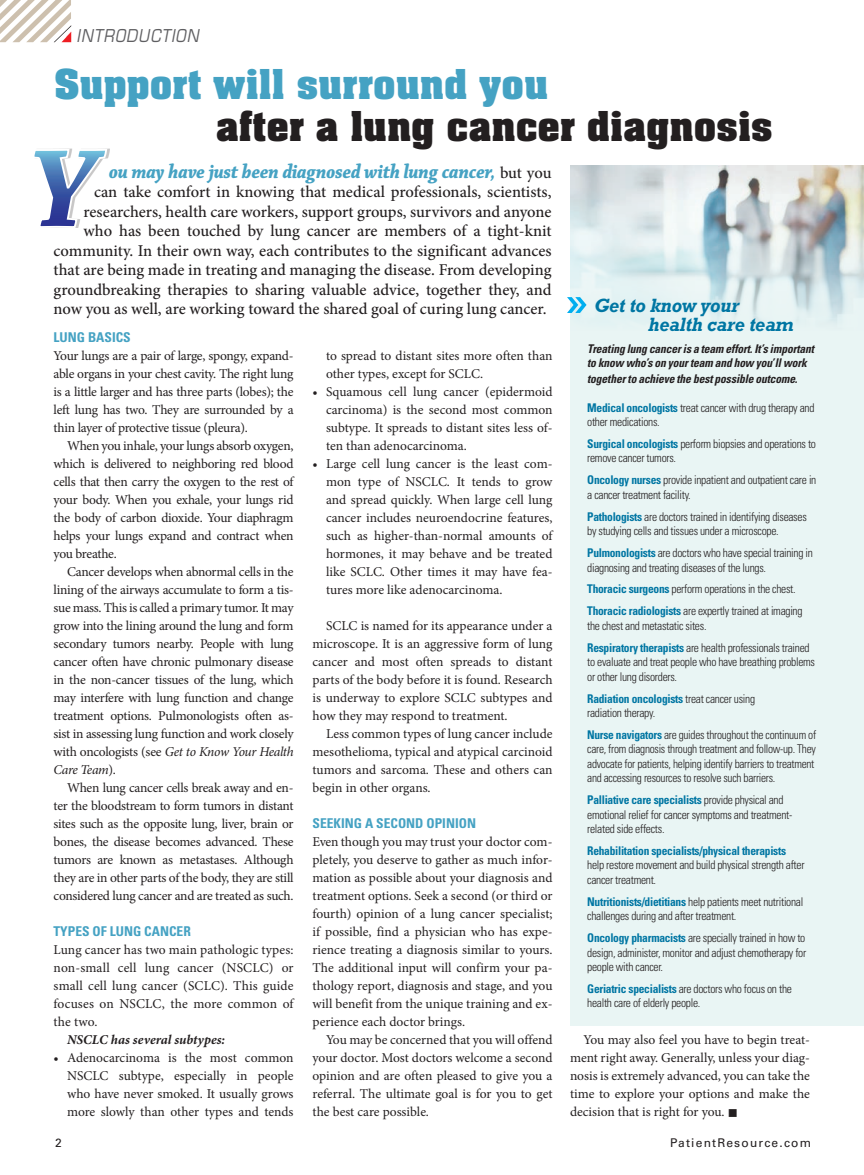
<style>
.page{position:relative;width:864px;height:1175px;background:#fff}
.page>*{position:absolute;margin:0;border:0;box-sizing:border-box;transform-origin:0 0}
.t1{font:700 45px "Neue Aachen Pro";letter-spacing:-.005em;color:#231f20}
.t2{font:700 45px "Neue Aachen Pro";letter-spacing:-.005em;color:#45a2c3}
.t3{font:21px "Chaparral Pro Bold It Disp";color:#45a2c3;scale:.9 1}
.t4{font:italic 700 19.5px/19.5px "Rockwell Std";letter-spacing:-.01em;color:#0076a3;scale:.95 1}
.t5{font:italic 17.25px "Eurostile LT Std";letter-spacing:.07em;color:#5f5f62;scale:.87 1}
.t6{font:500 16.5px "Minion Pro";letter-spacing:-.005em;color:#231f20}
.t7{font:13.5px/18px "Minion Pro";letter-spacing:-.005em;color:#231f20;text-align:justify}
.t8{font:700 condensed 13.5px "Univers LT Std";color:#45a2c3}
.t9{font:italic 700 13.5px "Minion Pro";color:#231f20}
.t10{font:300 condensed 12px/14.4px "Univers LT Std";letter-spacing:-.025em;color:#231f20;scale:.96 1}
.t11{font:300 condensed 12px/14.4px "Univers LT Std";letter-spacing:-.025em;color:#231f20;scale:.95 1}
.t12{font:italic 700 condensed 12px/14.9px "Univers LT Std";letter-spacing:-.01em;color:#231f20;scale:.96 1}
.t13{font:700 condensed 12px "Univers LT Std";letter-spacing:-.025em;color:#0076a3;scale:.96 1}
.t14{font:12px "Univers LT Std";letter-spacing:.1em;color:#231f20}
.s1{font-family:"Minion Pro";font-weight:500;font-size:16.5px;color:#231f20}
.s2{font-style:italic}
.s3{font-weight:700;color:#0076a3}
</style>
<div class="page">
<div style="left:570px;top:165px;width:294px;height:860px;background:#e9f5f4"></div>
<img style="left:570px;top:165px;width:294px;height:158px">
<svg style="left:567px;top:297px;width:20px;height:16px"></svg>
<svg style="left:0;top:0;width:71px;height:42px"></svg>
<div style="left:35px;top:149px;width:75px;height:79px;background:#231f20;opacity:.25"></div>
<svg style="left:34px;top:148px;width:74px;height:80px"></svg>
<p class="t5" style="left:77px;top:25px;width:142px">INTRODUCTION</p>
<h1 class="t2" style="left:54px;top:59px;width:496px">Support will surround you</h1>
<h1 class="t1" style="left:216px;top:101px;width:559px">after a lung cancer diagnosis</h1>
<h2 class="t3" style="left:109px;top:159px;width:493px">ou may have just been diagnosed with lung cancer, <span class="s1">but you</span></h2>
<p class="t6" style="left:94px;top:181px;width:459px">can take comfort in knowing that medical professionals, scientists,</p>
<p class="t6" style="left:84px;top:200px;width:470px">researchers, health care workers, support groups, survivors and anyone</p>
<p class="t6" style="left:84px;top:220px;width:470px">who has been touched by lung cancer are members of a tight-knit</p>
<p class="t6" style="left:54px;top:239px;width:499px">community. In their own way, each contributes to the significant advances</p>
<p class="t6" style="left:54px;top:259px;width:499px">that are being made in treating and managing the disease. From developing</p>
<p class="t6" style="left:54px;top:278px;width:500px">groundbreaking therapies to sharing valuable advice, together they, and</p>
<p class="t6" style="left:54px;top:298px;width:495px">now you as well, are working toward the shared goal of curing lung cancer.</p>
<p class="t8" style="left:54px;top:329px;width:79px">LUNG BASICS</p>
<p class="t7" style="left:54px;top:347px;width:242px">Your lungs are a pair of large, spongy, expand&shy;able organs in your chest cavity. The right lung is a little larger and has three parts (lobes); the left lung has two. They are surrounded by a thin layer of protective tissue (pleura).</p>
<p class="t7" style="left:54px;top:437px;width:242px;text-indent:14px">When you inhale, your lungs absorb oxygen, which is delivered to neighboring red blood cells that then carry the oxygen to the rest of your body. When you exhale, your lungs rid the body of carbon dioxide. Your diaphragm helps your lungs expand and contract when you breathe.</p>
<p class="t7" style="left:54px;top:563px;width:242px;text-indent:14px">Cancer develops when abnormal cells in the lining of the airways accumulate to form a tis&shy;sue mass. This is called a primary tumor. It may grow into the lining around the lung and form secondary tumors nearby. People with lung cancer often have chronic pulmonary disease in the non-cancer tissues of the lung, which may interfere with lung function and change treatment options. Pulmonologists often as&shy;sist in assessing lung function and work closely with oncologists (see <span class="s2">Get to Know Your Health Care Team</span>).</p>
<p class="t7" style="left:54px;top:779px;width:242px;text-indent:14px">When lung cancer cells break away and en&shy;ter the bloodstream to form tumors in distant sites such as the opposite lung, liver, brain or bones, the disease becomes advanced. These tumors are known as metastases. Although they are in other parts of the body, they are still considered lung cancer and are treated as such.</p>
<p class="t8" style="left:54px;top:923px;width:139px">TYPES OF LUNG CANCER</p>
<p class="t7" style="left:54px;top:941px;width:242px">Lung cancer has two main pathologic types: non-small cell lung cancer (NSCLC) or small cell lung cancer (SCLC). This guide focuses on NSCLC, the more common of the two.</p>
<p class="t9" style="left:67px;top:1030px;width:159px">NSCLC has several subtypes:</p>
<p class="t7" style="left:67px;top:1049px;width:228px;text-indent:-14px">• Adenocarcinoma is the most common NSCLC subtype, especially in people who have never smoked. It usually grows more slowly than other types and tends</p>
<p class="t7" style="left:326px;top:347px;width:228px">to spread to distant sites more often than other types, except for SCLC.</p>
<p class="t7" style="left:326px;top:383px;width:228px;text-indent:-13px">• Squamous cell lung cancer (epidermoid carcinoma) is the second most common subtype. It spreads to distant sites less of&shy;ten than adenocarcinoma.</p>
<p class="t7" style="left:326px;top:455px;width:228px;text-indent:-14px">• Large cell lung cancer is the least com&shy;mon type of NSCLC. It tends to grow and spread quickly. When large cell lung cancer includes neuroendocrine features, such as higher-than-normal amounts of hormones, it may behave and be treated like SCLC. Other times it may have fea&shy;tures more like adenocarcinoma.</p>
<p class="t7" style="left:313px;top:617px;width:242px;text-indent:14px">SCLC is named for its appearance under a microscope. It is an aggressive form of lung cancer and most often spreads to distant parts of the body before it is found. Research is underway to explore SCLC subtypes and how they may respond to treatment.</p>
<p class="t7" style="left:313px;top:724px;width:242px;text-indent:14px">Less common types of lung cancer include mesothelioma, typical and atypical carcinoid tumors and sarcoma. These and others can begin in other organs.</p>
<p class="t8" style="left:313px;top:815px;width:165px">SEEKING A SECOND OPINION</p>
<p class="t7" style="left:313px;top:832px;width:242px">Even though you may trust your doctor com&shy;pletely, you deserve to gather as much infor&shy;mation as possible about your diagnosis and treatment options. Seek a second (or third or fourth) opinion of a lung cancer specialist; if possible, find a physician who has expe&shy;rience treating a diagnosis similar to yours.<br>The additional input will confirm your pa&shy;thology report, diagnosis and stage, and you will benefit from the unique training and ex&shy;perience each doctor brings.</p>
<p class="t7" style="left:313px;top:1030px;width:242px;text-indent:14px">You may be concerned that you will offend your doctor. Most doctors welcome a second opinion and are often pleased to give you a referral. The ultimate goal is for you to get the best care possible.</p>
<h3 class="t4" style="left:648px;top:295px;width:155px;text-indent:-54px">Get to know your health care team</h3>
<p class="t12" style="left:587px;top:341px;width:238px">Treating lung cancer is a team effort. It’s important to know who’s on your team and how you’ll work together to achieve the best possible outcome.</p>
<p class="t10" style="left:587px;top:400px;width:238px"><span class="s3">Medical oncologists</span> treat cancer with drug therapy and other medications.</p>
<p class="t10" style="left:587px;top:436px;width:240px"><span class="s3">Surgical oncologists</span> perform biopsies and operations to remove cancer tumors.</p>
<p class="t10" style="left:587px;top:473px;width:240px"><span class="s3">Oncology nurses</span> provide inpatient and outpatient care in a cancer treatment facility.</p>
<p class="t10" style="left:587px;top:509px;width:230px"><span class="s3">Pathologists</span> are doctors trained in identifying diseases by studying cells and tissues under a microscope.</p>
<p class="t10" style="left:587px;top:545px;width:237px"><span class="s3">Pulmonologists</span> are doctors who have special training in diagnosing and treating diseases of the lungs.</p>
<p class="t10" style="left:587px;top:578px;width:226px;line-height:21.9px"><span class="s3">Thoracic surgeons</span> perform operations in the chest.<br><span class="s3">Thoracic radiologists</span> are expertly trained at imaging</p>
<p class="t10" style="left:587px;top:614px;width:233px;line-height:21.9px">the chest and metastatic sites.<br><span class="s3">Respiratory therapists</span> are health professionals trained</p>
<p class="t10" style="left:587px;top:655px;width:239px">to evaluate and treat people who have breathing problems or other lung disorders.</p>
<p class="t10" style="left:587px;top:691px;width:176px"><span class="s3">Radiation oncologists</span> treat cancer using radiation therapy.</p>
<p class="t11" style="left:587px;top:727px;width:243px"><span class="s3">Nurse navigators</span> are guides throughout the continuum of care, from diagnosis through treatment and follow-up. They advocate for patients, helping identify barriers to treatment and accessing resources to resolve such barriers.</p>
<p class="t10" style="left:587px;top:792px;width:215px"><span class="s3">Palliative care specialists</span> provide physical and emotional relief for cancer symptoms and treatment&shy;related side effects.</p>
<p class="t13" style="left:587px;top:843px;width:209px">Rehabilitation specialists/physical therapists</p>
<p class="t10" style="left:587px;top:858px;width:228px">help restore movement and build physical strength after cancer treatment.</p>
<p class="t10" style="left:587px;top:894px;width:227px"><span class="s3">Nutritionists/dietitians</span> help patients meet nutritional challenges during and after treatment.</p>
<p class="t10" style="left:587px;top:930px;width:230px;text-align:justify"><span class="s3">Oncology pharmacists</span> are specially trained in how to design, administer, monitor and adjust chemotherapy for people with cancer.</p>
<p class="t10" style="left:587px;top:981px;width:215px"><span class="s3">Geriatric specialists</span> are doctors who focus on the health care of elderly people.</p>
<p class="t7" style="left:570px;top:1031px;width:242px;text-indent:14px">You may also feel you have to begin treat&shy;ment right away. Generally, unless your diag&shy;nosis is extremely advanced, you can take the time to explore your options and make the decision that is right for you. ■</p>
<p class="t14" style="left:55px;top:1135px;width:8px">2</p>
<p class="t14" style="left:670px;top:1135px;width:143px">PatientResource.com</p>
</div>
